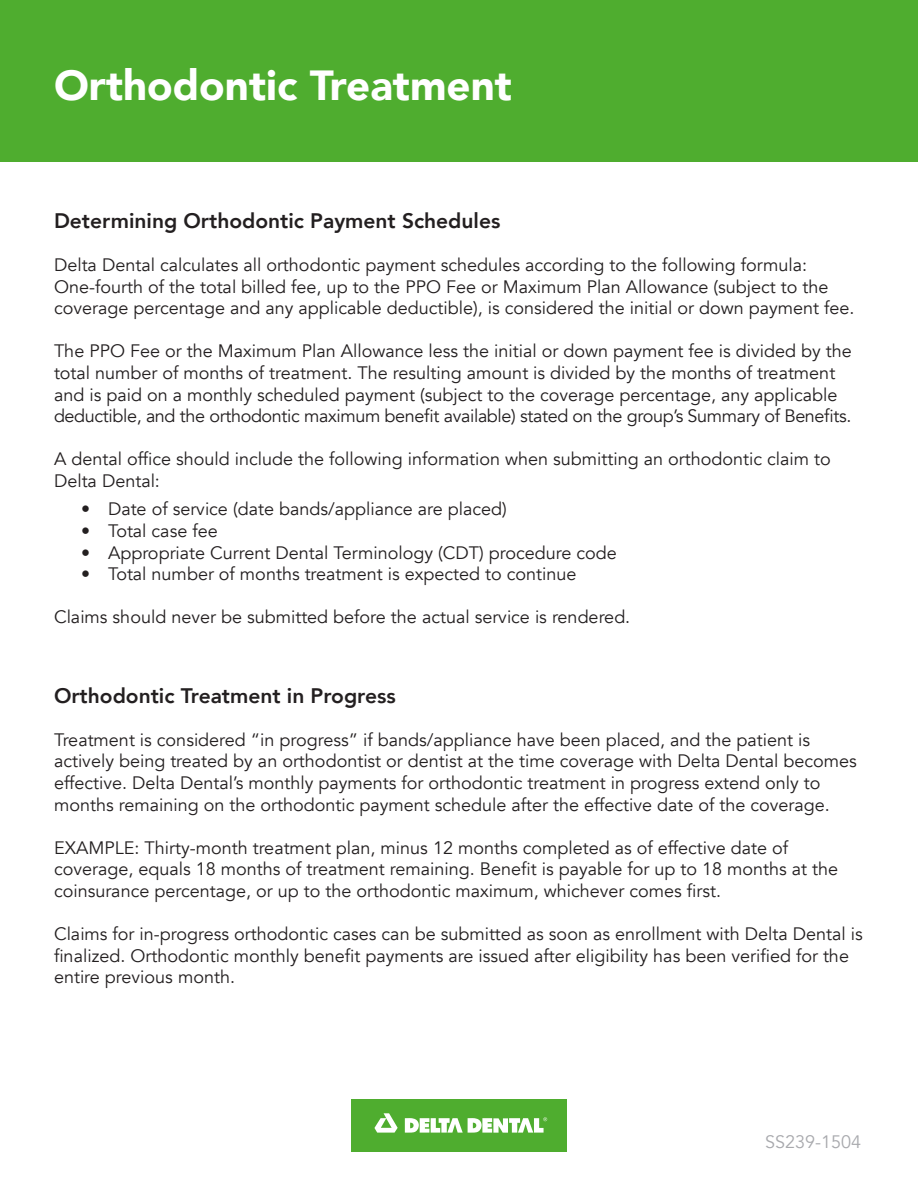
<style>
.page{position:relative;width:918px;height:1188px;background:#fff}
.page>*{position:absolute;margin:0;border:0;box-sizing:border-box;transform-origin:0 0}
.t1{font:900 42px "Avenir LT Com";color:#fff}
.t2{font:800 21px "Avenir LT Com";color:#231f20}
.t3{font:18px/21.6px "Avenir LT Com";color:#231f20}
.t4{font:18px "Avenir LT Com";color:#a8a9ad}
</style>
<div class="page">
<div style="left:0;top:0;width:918px;height:162px;background:#4fad2f"></div>
<div style="left:351px;top:1099px;width:216px;height:53px;background:#4fad2f"></div>
<svg style="left:374px;top:1113px;width:24px;height:20px"></svg>
<svg style="left:405px;top:1117px;width:142px;height:16px"></svg>
<p class="t1" style="left:54px;top:60px;width:459px">Orthodontic Treatment</p>
<p class="t2" style="left:54px;top:208px;width:448px">Determining Orthodontic Payment Schedules</p>
<p class="t3" style="left:54px;top:254px;width:755px">Delta Dental calculates all orthodontic payment schedules according to the following formula:</p>
<p class="t3" style="left:54px;top:276px;width:802px">One-fourth of the total billed fee, up to the PPO Fee or Maximum Plan Allowance (subject to the coverage percentage and any applicable deductible), is considered the initial or down payment fee.</p>
<p class="t3" style="left:54px;top:341px;width:799px">The PPO Fee or the Maximum Plan Allowance less the initial or down payment fee is divided by the total number of months of treatment. The resulting amount is divided by the months of treatment and is paid on a monthly scheduled payment (subject to the coverage percentage, any applicable deductible, and the orthodontic maximum benefit available) stated on the group’s Summary of Benefits.</p>
<p class="t3" style="left:54px;top:449px;width:778px">A dental office should include the following information when submitting an orthodontic claim to<br>Delta Dental:</p>
<p class="t3" style="left:81px;top:499px;width:427px">• Date of service (date bands/appliance are placed)</p>
<p class="t3" style="left:81px;top:520px;width:138px">• Total case fee</p>
<p class="t3" style="left:81px;top:542px;width:537px">• Appropriate Current Dental Terminology (CDT) procedure code</p>
<p class="t3" style="left:81px;top:564px;width:497px">• Total number of months treatment is expected to continue</p>
<p class="t3" style="left:54px;top:607px;width:578px">Claims should never be submitted before the actual service is rendered.</p>
<p class="t2" style="left:54px;top:683px;width:343px">Orthodontic Treatment in Progress</p>
<p class="t3" style="left:54px;top:729px;width:758px">Treatment is considered “in progress” if bands/appliance have been placed, and the patient is</p>
<p class="t3" style="left:54px;top:751px;width:804px">actively being treated by an orthodontist or dentist at the time coverage with Delta Dental becomes effective. Delta Dental’s monthly payments for orthodontic treatment in progress extend only to months remaining on the orthodontic payment schedule after the effective date of the coverage.</p>
<p class="t3" style="left:54px;top:837px;width:736px">EXAMPLE: Thirty-month treatment plan, minus 12 months completed as of effective date of</p>
<p class="t3" style="left:54px;top:859px;width:786px">coverage, equals 18 months of treatment remaining. Benefit is payable for up to 18 months at the coinsurance percentage, or up to the orthodontic maximum, whichever comes first.</p>
<p class="t3" style="left:54px;top:924px;width:810px">Claims for in-progress orthodontic cases can be submitted as soon as enrollment with Delta Dental is finalized. Orthodontic monthly benefit payments are issued after eligibility has been verified for the entire previous month.</p>
<p class="t4" style="left:765px;top:1131px;width:98px">SS239-1504</p>
</div>
